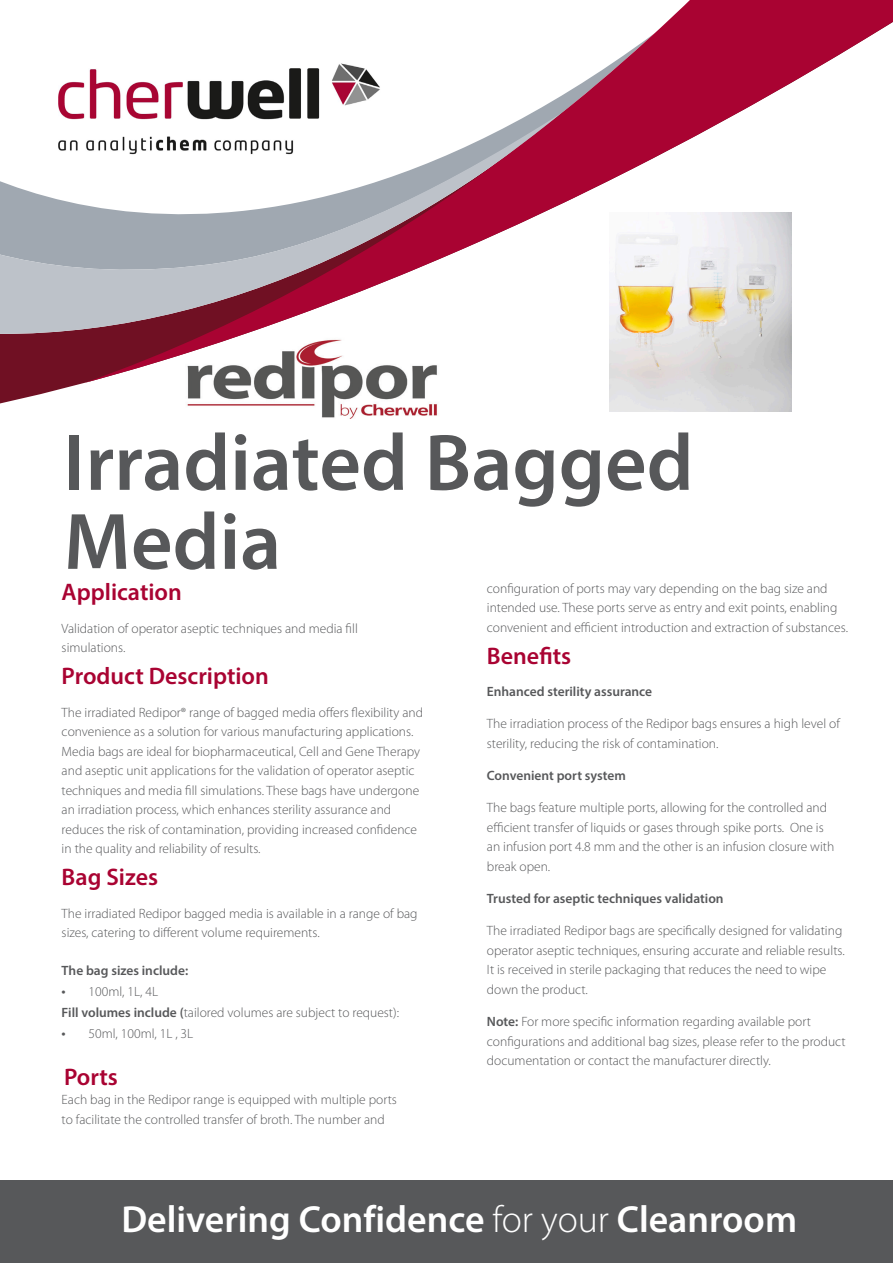
<style>
.page{position:relative;width:893px;height:1263px;background:#fff}
.page>*{position:absolute;margin:0;border:0;box-sizing:border-box;transform-origin:0 0}
.Grey_Text{font:600 80.7px/79.1px "Myriad Pro";color:#57585a}
.Grey_Text-2{font:600 37.8px "Myriad Pro";color:#fff}
.Grey_Text-3{font:600 24px "Myriad Pro";color:#a90332}
.Grey_Text-4{font:300 13.5px/19.5px "Myriad Pro";color:#57585a}
.Grey_Text-5{font:600 13.5px "Myriad Pro";color:#57585a}
.s1{font-weight:400;font-size:15px}
.s2{font-weight:600}
.s3{font-weight:300}
</style>
<div class="page">
<img style="left:322px;top:411px;width:115px;height:8px">
<svg style="left:0;top:366px;width:437px;height:45px"></svg>
<svg style="left:0;top:181px;width:84px;height:185px;background:#a99ca6"></svg>
<svg style="left:84px;top:0;width:809px;height:383px"></svg>
<div style="left:0;top:1181px;width:893px;height:82px;background:#57585a"></div>
<img style="left:609px;top:213px;width:183px;height:198px">
<img style="left:58px;top:51px;width:341px;height:120px">
<p class="Grey_Text" style="left:64px;top:421px;width:631px">Irradiated Bagged<br>Media</p>
<p class="Grey_Text-3" style="left:62px;top:577px;width:122px">Application</p>
<p class="Grey_Text-4" style="left:62px;top:618px;width:298px">Validation of operator aseptic techniques and media fill simulations.</p>
<p class="Grey_Text-3" style="left:62px;top:661px;width:209px">Product Description</p>
<p class="Grey_Text-4" style="left:62px;top:702px;width:363px">The irradiated Redipor® range of bagged media offers flexibility and convenience as a solution for various manufacturing applications.<br>Media bags are ideal for biopharmaceutical, Cell and Gene Therapy and aseptic unit applications for the validation of operator aseptic techniques and media fill simulations. These bags have undergone an irradiation process, which enhances sterility assurance and reduces the risk of contamination, providing increased confidence in the quality and reliability of results.</p>
<p class="Grey_Text-3" style="left:62px;top:862px;width:98px">Bag Sizes</p>
<p class="Grey_Text-4" style="left:62px;top:903px;width:357px">The irradiated Redipor bagged media is available in a range of bag sizes, catering to different volume requirements.</p>
<p class="Grey_Text-5" style="left:62px;top:962px;width:128px">The bag sizes include:</p>
<p class="Grey_Text-4" style="left:62px;top:982px;width:98px"><span class="s1">•</span> 100ml, 1L, 4L</p>
<p class="Grey_Text-4" style="left:62px;top:1003px;width:339px"><span class="s2">Fill volumes include (</span>tailored volumes are subject to request):</p>
<p class="Grey_Text-4" style="left:62px;top:1024px;width:133px"><span class="s1">•</span> 50ml, 100ml, 1L , 3L</p>
<p class="Grey_Text-3" style="left:64px;top:1061px;width:55px">Ports</p>
<p class="Grey_Text-4" style="left:62px;top:1090px;width:337px">Each bag in the Redipor range is equipped with multiple ports to facilitate the controlled transfer of broth. The number and</p>
<p class="Grey_Text-4" style="left:487px;top:578px;width:363px">configuration of ports may vary depending on the bag size and intended use. These ports serve as entry and exit points, enabling convenient and efficient introduction and extraction of substances.</p>
<p class="Grey_Text-3" style="left:487px;top:640px;width:86px">Benefits</p>
<p class="Grey_Text-5" style="left:487px;top:683px;width:167px">Enhanced sterility assurance</p>
<p class="Grey_Text-4" style="left:487px;top:714px;width:354px">The irradiation process of the Redipor bags ensures a high level of sterility, reducing the risk of contamination.</p>
<p class="Grey_Text-5" style="left:487px;top:767px;width:140px">Convenient port system</p>
<p class="Grey_Text-4" style="left:487px;top:798px;width:349px">The bags feature multiple ports, allowing for the controlled and efficient transfer of liquids or gases through spike ports. One is an infusion port 4.8 mm and the other is an infusion closure with break open.</p>
<p class="Grey_Text-5" style="left:487px;top:890px;width:238px">Trusted for aseptic techniques validation</p>
<p class="Grey_Text-4" style="left:487px;top:921px;width:359px">The irradiated Redipor bags are specifically designed for validating operator aseptic techniques, ensuring accurate and reliable results.<br>It is received in sterile packaging that reduces the need to wipe down the product.</p>
<p class="Grey_Text-4" style="left:487px;top:1012px;width:360px"><span class="s2">Note:</span> For more specific information regarding available port configurations and additional bag sizes, please refer to the product documentation or contact the manufacturer directly.</p>
<p class="Grey_Text-2" style="left:121px;top:1195px;width:677px">Delivering Confidence <span class="s3">for your</span> Cleanroom</p>
</div>
